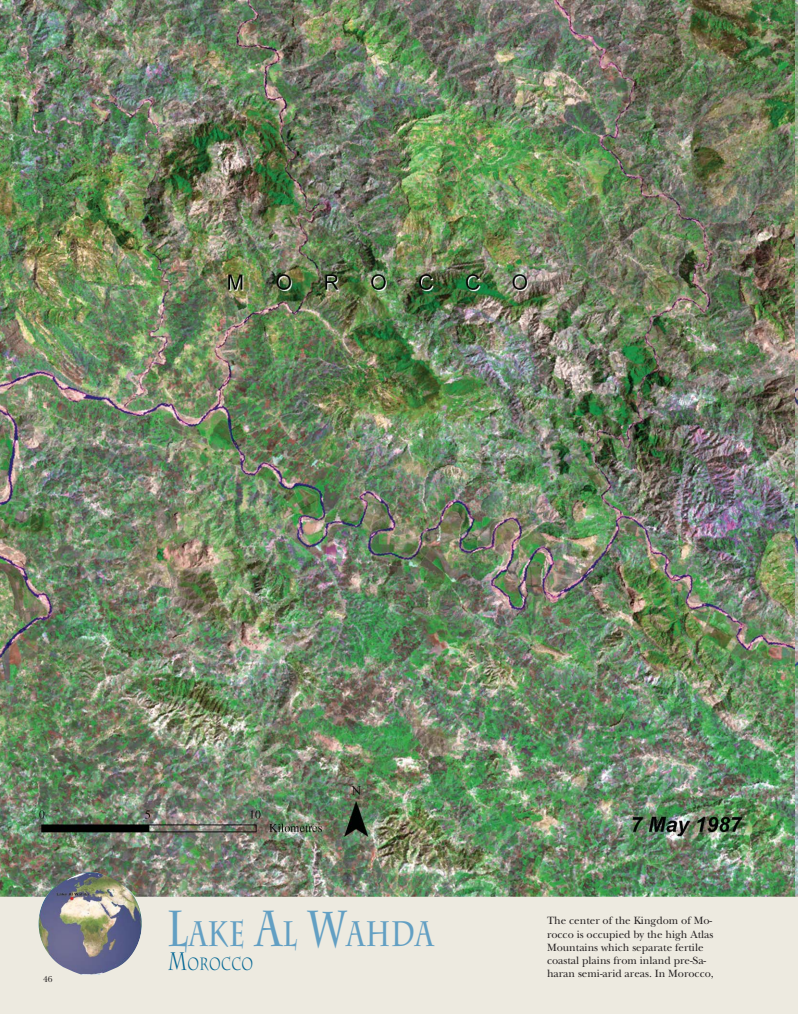
<style>
.page{position:relative;width:798px;height:1014px;background:#fff}
.page>*{position:absolute;margin:0;border:0;box-sizing:border-box;transform-origin:0 0}
.t1{font:700 35.3px "Charlemagne";letter-spacing:.035em;color:#629fc3;scale:.71 1}
.t2{font:17.6px "Charlemagne";letter-spacing:.03em;color:#006594;scale:.71 1}
.t3{font:11px/13.2px "New Baskerville";color:#231f20}
.t4{font:9px "New Baskerville";color:#231f20}
.s1{font-size:50.4px}
.s2{font-size:25.2px}
</style>
<div class="page">
<div style="left:0;top:0;width:795px;height:1014px;background:#edeae0"></div>
<hr style="left:795px;top:0;width:3px;height:1014px;background:#edeae0">
<img style="left:0;top:0;width:798px;height:896px">
<img style="left:39px;top:873px;width:102px;height:102px">
<p class="t4" style="left:43px;top:975px;width:11px">46</p>
<h1 class="t1" style="left:167px;top:913px;width:377px"><span class="s1">L</span>AKE <span class="s1">A</span>L <span class="s1">W</span>AHDA</h1>
<h2 class="t2" style="left:168px;top:953px;width:121px"><span class="s2">M</span>OROCCO</h2>
<p class="t3" style="left:547px;top:915px;width:168px">The center of the Kingdom of Mo&shy;rocco is occupied by the high Atlas Mountains which separate fertile coastal plains from inland pre-Sa&shy;haran semi-arid areas. In Morocco,</p>
</div>
